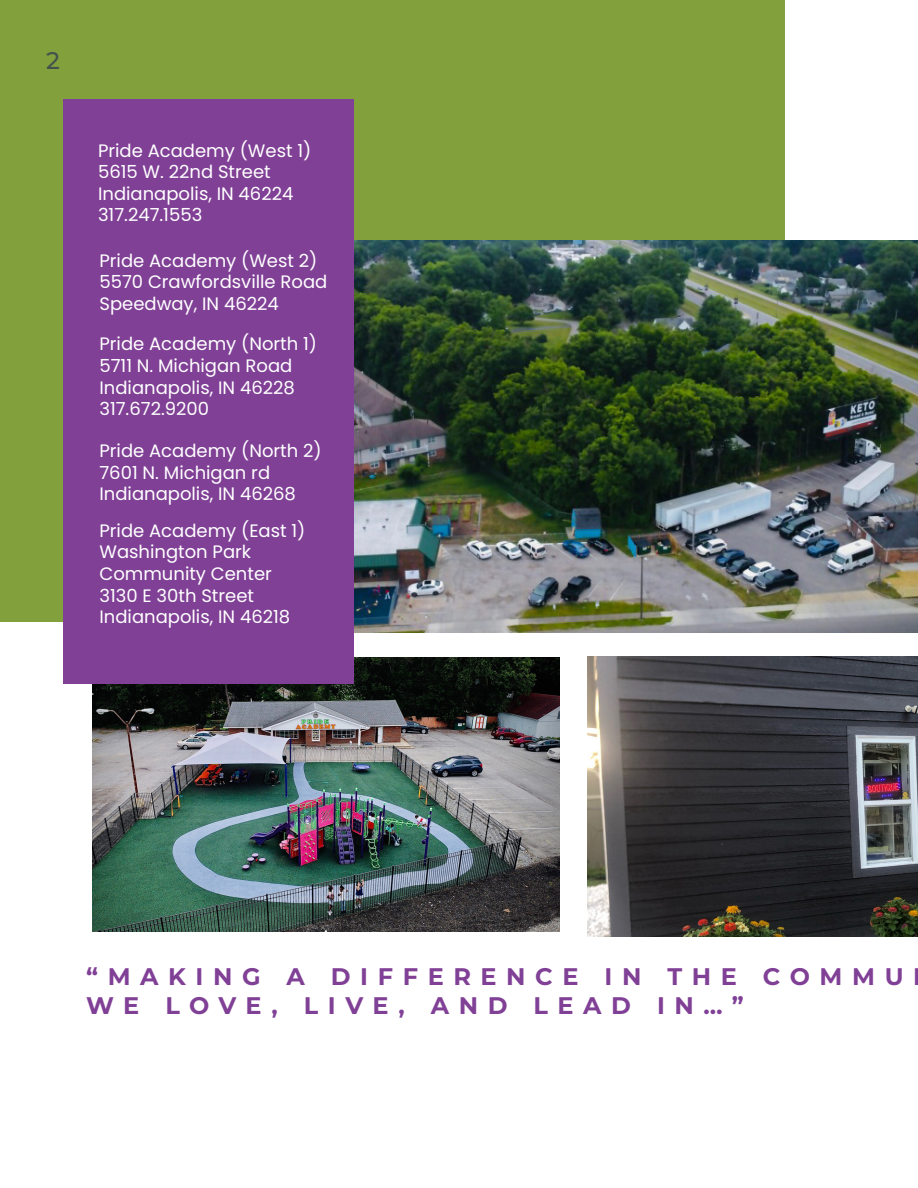
<style>
.page{position:relative;width:918px;height:1188px;background:#fff}
.page>*{position:absolute;margin:0;border:0;box-sizing:border-box;transform-origin:0 0}
.t1{font:700 24px/28.8px "Montserrat";letter-spacing:.4em;color:#804096}
.t2{font:500 24px "Montserrat";color:#43524c}
.t3{font:18px/21.6px "Poppins";color:#fff}
</style>
<div class="page">
<div style="left:0;top:0;width:785px;height:622px;background:#82a13d"></div>
<img style="left:354px;top:240px;width:564px;height:393px">
<img style="left:93px;top:657px;width:467px;height:274px">
<img style="left:588px;top:657px;width:330px;height:280px">
<div style="left:63px;top:99px;width:291px;height:585px;background:#804096"></div>
<h1 class="t2" style="left:46px;top:44px;width:15px">2</h1>
<p class="t3" style="left:98px;top:140px;width:215px">Pride Academy (West 1)</p>
<p class="t3" style="left:98px;top:161px;width:174px">5615 W. 22nd Street</p>
<p class="t3" style="left:98px;top:183px;width:197px">Indianapolis, IN 46224</p>
<p class="t3" style="left:98px;top:204px;width:106px">317.247.1553</p>
<p class="t3" style="left:99px;top:250px;width:219px">Pride Academy (West 2)</p>
<p class="t3" style="left:99px;top:271px;width:229px">5570 Crawfordsville Road</p>
<p class="t3" style="left:99px;top:293px;width:181px">Speedway, IN 46224</p>
<p class="t3" style="left:99px;top:333px;width:219px">Pride Academy (North 1)</p>
<p class="t3" style="left:99px;top:355px;width:197px">5711 N. Michigan Road<br>Indianapolis, IN 46228</p>
<p class="t3" style="left:99px;top:398px;width:111px">317.672.9200</p>
<p class="t3" style="left:99px;top:440px;width:224px">Pride Academy (North 2)</p>
<p class="t3" style="left:99px;top:462px;width:172px">7601 N. Michigan rd</p>
<p class="t3" style="left:99px;top:483px;width:198px">Indianapolis, IN 46268</p>
<p class="t3" style="left:99px;top:520px;width:207px">Pride Academy (East 1)</p>
<p class="t3" style="left:99px;top:541px;width:153px">Washington Park</p>
<p class="t3" style="left:99px;top:563px;width:174px">Community Center</p>
<p class="t3" style="left:99px;top:585px;width:156px">3130 E 30th Street</p>
<p class="t3" style="left:99px;top:606px;width:192px">Indianapolis, IN 46218</p>
<p class="t1" style="left:86px;top:961px;width:819px">“MAKING A DIFFERENCE IN THE COMMU<br>WE LOVE, LIVE, AND LEAD IN…”</p>
</div>
